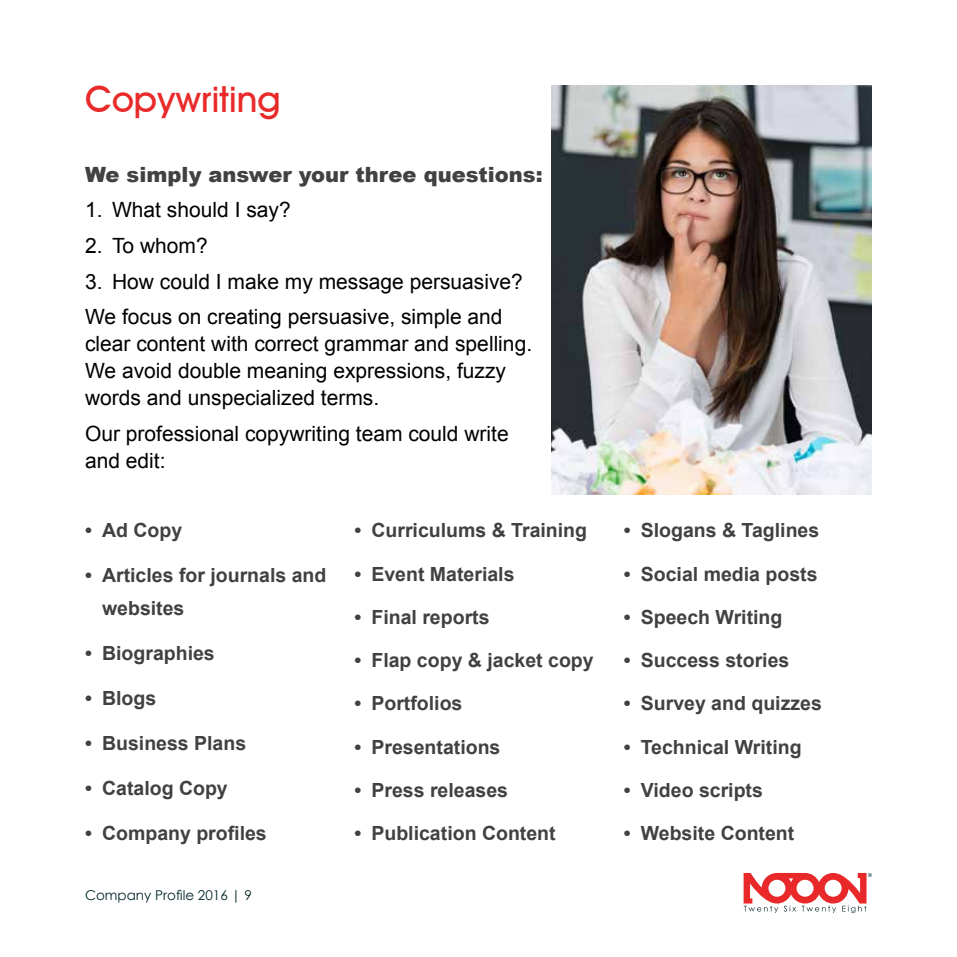
<style>
.page{position:relative;width:957px;height:957px;background:#fff}
.page>*{position:absolute;margin:0;border:0;box-sizing:border-box;transform-origin:0 0}
.t1{font:500 36px "Avant Garde IT Cby BT";color:#e92a2a}
.t2{font:21px/27px "Arial";color:#000}
.t3{font:900 21px "Arial";color:#414141}
.t4{font:700 19.5px/32.2px "Arial";color:#414141}
.t5{font:13.5px "Century Gothic";color:#032628}
</style>
<div class="page">
<svg style="left:743px;top:873px;width:129px;height:40px"></svg>
<img style="left:551px;top:85px;width:321px;height:410px">
<h1 class="t1" style="left:85px;top:78px;width:197px">Copywriting</h1>
<p class="t3" style="left:85px;top:159px;width:459px">We simply answer your three questions:</p>
<p class="t2" style="left:85px;top:197px;width:207px">1. What should I say?</p>
<p class="t2" style="left:85px;top:232px;width:124px">2. To whom?</p>
<p class="t2" style="left:85px;top:263px;width:439px;line-height:35.5px">3. How could I make my message persuasive?<br>We focus on creating persuasive, simple and</p>
<p class="t2" style="left:85px;top:330px;width:448px">clear content with correct grammar and spelling.<br>We avoid double meaning expressions, fuzzy words and unspecialized terms.</p>
<p class="t2" style="left:85px;top:420px;width:425px">Our professional copywriting team could write and edit:</p>
<p class="t4" style="left:85px;top:515px;width:99px">• Ad Copy</p>
<p class="t4" style="left:102px;top:560px;width:226px;text-indent:-17px">• Articles for journals and websites</p>
<p class="t4" style="left:85px;top:637px;width:131px">• Biographies</p>
<p class="t4" style="left:85px;top:682px;width:73px">• Blogs</p>
<p class="t4" style="left:85px;top:727px;width:163px">• Business Plans</p>
<p class="t4" style="left:85px;top:772px;width:144px">• Catalog Copy</p>
<p class="t4" style="left:85px;top:817px;width:183px">• Company profiles</p>
<p class="t5" style="left:85px;top:885px;width:168px">Company Profile 2016 | 9</p>
<p class="t4" style="left:354px;top:515px;width:234px">• Curriculums &amp; Training</p>
<p class="t4" style="left:354px;top:558px;width:162px">• Event Materials</p>
<p class="t4" style="left:354px;top:601px;width:137px">• Final reports</p>
<p class="t4" style="left:354px;top:644px;width:241px">• Flap copy &amp; jacket copy</p>
<p class="t4" style="left:354px;top:688px;width:110px">• Portfolios</p>
<p class="t4" style="left:354px;top:731px;width:147px">• Presentations</p>
<p class="t4" style="left:354px;top:774px;width:155px">• Press releases</p>
<p class="t4" style="left:354px;top:817px;width:203px">• Publication Content</p>
<p class="t4" style="left:624px;top:515px;width:197px">• Slogans &amp; Taglines</p>
<p class="t4" style="left:624px;top:558px;width:195px">• Social media posts</p>
<p class="t4" style="left:624px;top:601px;width:160px">• Speech Writing</p>
<p class="t4" style="left:624px;top:645px;width:167px">• Success stories</p>
<p class="t4" style="left:624px;top:688px;width:199px">• Survey and quizzes</p>
<p class="t4" style="left:624px;top:731px;width:179px">• Technical Writing</p>
<p class="t4" style="left:624px;top:774px;width:141px">• Video scripts</p>
<p class="t4" style="left:624px;top:817px;width:172px">• Website Content</p>
</div>
